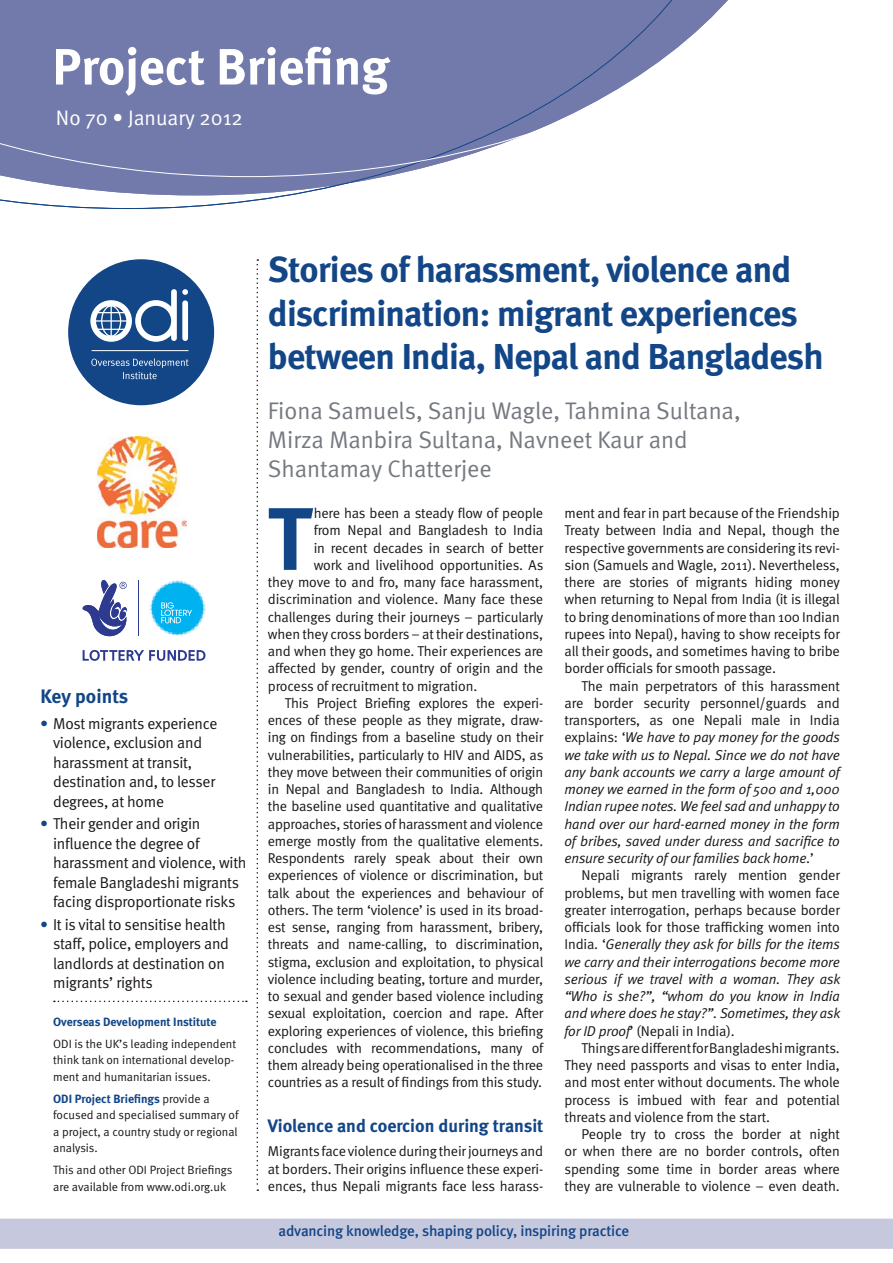
<style>
.page{position:relative;width:893px;height:1263px;background:#fff}
.page>*{position:absolute;margin:0;border:0;box-sizing:border-box;transform-origin:0 0}
._3_Body_drop_cap{font:700 88.65px "Meta";color:#134687}
.a5_Head{font:700 36px/43.2px "Meta";letter-spacing:-.02em;color:#134687}
.byline{font:24px/28.8px "Meta Normal";color:#757980}
.dateline{font:21px "Meta Normal";color:#fff}
.a2_Keypoints_head{font:700 19.5px "Meta";color:#134687}
._4_Subhead{font:700 18px "Meta";color:#134687}
.a3_Keypoints_text{font:15.75px/19.5px "Meta Normal";letter-spacing:-.015em;color:#1a161a}
.a4_Sidebar_text{font:500 15px "Meta";letter-spacing:-.01em;color:#134687}
._1_Body_text{font:14.25px/17.2px "Meta Normal";letter-spacing:-.015em;color:#1a161a;text-align:justify}
._1_Body_text-2{font:italic 14.25px/17.2px "Meta Normal";letter-spacing:-.01em;color:#1a161a;text-align:justify}
._2_Body_no_indent{font:14.25px/17.2px "Meta Normal";letter-spacing:-.01em;color:#1a161a;text-align:justify}
._3_Body_drop_cap-2{font:14.25px "Meta Normal";letter-spacing:-.01em;color:#1a161a}
.a4_Sidebar_text-2{font:12px/16.5px "Meta Normal";color:#1a161a}
.a4_Sidebar_text-3{font:700 12px "Meta";color:#134687}
.s1{font-family:"Meta";font-weight:700;color:#134687}
.s2{font-style:normal}
</style>
<div class="page">
<svg style="left:54px;top:1000px;width:193px;height:2px"></svg>
<div style="left:68px;top:259px;width:146px;height:146px;background:#134687;border-radius:50%"></div>
<hr style="left:92px;top:350px;width:96px;height:1px;background:#fff">
<svg style="left:91px;top:358px;width:98px;height:21px"></svg>
<svg style="left:90px;top:289px;width:98px;height:53px"></svg>
<svg style="left:0;top:177px;width:382px;height:32px"></svg>
<svg style="left:0;top:0;width:728px;height:177px"></svg>
<svg style="left:257px;top:259px;width:1px;height:932px"></svg>
<svg style="left:56px;top:47px;width:335px;height:49px"></svg>
<div style="left:0;top:1218px;width:893px;height:31px;background:#c6c8dd"></div>
<svg style="left:83px;top:650px;width:122px;height:11px"></svg>
<hr style="left:138px;top:580px;width:1px;height:56px;background:#2d3a8f">
<svg style="left:83px;top:580px;width:44px;height:56px"></svg>
<svg style="left:150px;top:580px;width:56px;height:56px"></svg>
<img style="left:98px;top:437px;width:88px;height:110px">
<p class="dateline" style="left:56px;top:106px;width:189px">No 70 • January 2012</p>
<p class="a2_Keypoints_head" style="left:40px;top:683px;width:89px">Key points</p>
<p class="a3_Keypoints_text" style="left:53px;top:713px;width:166px;text-indent:-13px"><span class="s1">•</span> Most migrants experience violence, exclusion and harassment at transit, destination and, to lesser degrees, at home</p>
<p class="a3_Keypoints_text" style="left:53px;top:814px;width:195px;text-indent:-13px"><span class="s1">•</span> Their gender and origin influence the degree of harassment and violence, with female Bangladeshi migrants facing disproportionate risks</p>
<p class="a3_Keypoints_text" style="left:53px;top:914px;width:177px;text-indent:-13px"><span class="s1">•</span> It is vital to sensitise health staff, police, employers and landlords at destination on migrants’ rights</p>
<p class="a4_Sidebar_text-3" style="left:53px;top:1014px;width:165px">Overseas Development Institute</p>
<p class="a4_Sidebar_text-2" style="left:53px;top:1035px;width:184px">ODI is the UK’s leading independent think tank on international develop&shy;ment and humanitarian issues.</p>
<p class="a4_Sidebar_text-2" style="left:53px;top:1090px;width:187px"><span class="s1">ODI Project Briefings</span> provide a focused and specialised summary of a project, a country study or regional analysis.</p>
<p class="a4_Sidebar_text-2" style="left:53px;top:1162px;width:181px">This and other ODI Project Briefings are available from www.odi.org.uk</p>
<p class="a5_Head" style="left:268px;top:247px;width:557px">Stories of harassment, violence and discrimination: migrant experiences between India, Nepal and Bangladesh</p>
<p class="byline" style="left:268px;top:396px;width:474px">Fiona Samuels, Sanju Wagle, Tahmina Sultana,<br>Mirza Manbira Sultana, Navneet Kaur and<br>Shantamay Chatterjee</p>
<p class="_3_Body_drop_cap" style="left:268px;top:483px;width:45px">T</p>
<p class="_3_Body_drop_cap-2" style="left:314px;top:505px;width:231px">here has been a steady flow of people</p>
<p class="_3_Body_drop_cap-2" style="left:314px;top:522px;width:231px">from Nepal and Bangladesh to India</p>
<p class="_3_Body_drop_cap-2" style="left:314px;top:539px;width:231px">in recent decades in search of better</p>
<p class="_3_Body_drop_cap-2" style="left:314px;top:557px;width:231px">work and livelihood opportunities. As</p>
<p class="_3_Body_drop_cap-2" style="left:268px;top:574px;width:277px">they move to and fro, many face harassment,</p>
<p class="_3_Body_drop_cap-2" style="left:268px;top:591px;width:277px">discrimination and violence. Many face these</p>
<p class="_3_Body_drop_cap-2" style="left:268px;top:608px;width:277px">challenges during their journeys – particularly</p>
<p class="_3_Body_drop_cap-2" style="left:268px;top:626px;width:277px">when they cross borders – at their destinations,</p>
<p class="_3_Body_drop_cap-2" style="left:268px;top:643px;width:277px">and when they go home. Their experiences are</p>
<p class="_3_Body_drop_cap-2" style="left:268px;top:660px;width:277px">affected by gender, country of origin and the</p>
<p class="_3_Body_drop_cap-2" style="left:268px;top:677px;width:211px">process of recruitment to migration.</p>
<p class="_1_Body_text" style="left:268px;top:694px;width:277px;text-indent:17px">This Project Briefing explores the experi&shy;ences of these people as they migrate, draw&shy;ing on findings from a baseline study on their vulnerabilities, particularly to HIV and AIDS, as they move between their communities of origin in Nepal and Bangladesh to India. Although the baseline used quantitative and qualitative approaches, stories of harassment and violence emerge mostly from the qualitative elements.<br>Respondents rarely speak about their own experiences of violence or discrimination, but talk about the experiences and behaviour of others. The term ‘violence’ is used in its broad&shy;est sense, ranging from harassment, bribery, threats and name-calling, to discrimination, stigma, exclusion and exploitation, to physical violence including beating, torture and murder, to sexual and gender based violence including sexual exploitation, coercion and rape. After exploring experiences of violence, this briefing concludes with recommendations, many of them already being operationalised in the three countries as a result of findings from this study.</p>
<p class="_4_Subhead" style="left:268px;top:1114px;width:277px">Violence and coercion during transit</p>
<p class="_2_Body_no_indent" style="left:268px;top:1143px;width:277px">Migrants face violence during their journeys and at borders. Their origins influence these experi&shy;ences, thus Nepali migrants face less harass-</p>
<p class="_2_Body_no_indent" style="left:564px;top:504px;width:277px">ment and fear in part because of the Friendship Treaty between India and Nepal, though the respective governments are considering its revi&shy;sion (Samuels and Wagle, 2011). Nevertheless, there are stories of migrants hiding money when returning to Nepal from India (it is illegal to bring denominations of more than 100 Indian rupees into Nepal), having to show receipts for all their goods, and sometimes having to bribe border officials for smooth passage.</p>
<p class="_1_Body_text-2" style="left:564px;top:677px;width:277px;text-indent:17px"><span class="s2">The main perpetrators of this harassment are border security personnel/guards and transporters, as one Nepali male in India explains: ‘</span>We have to pay money for the goods we take with us to Nepal. Since we do not have any bank accounts we carry a large amount of money we earned in the form of 500 and 1,000<br>Indian rupee notes. We feel sad and unhappy to hand over our hard-earned money in the form of bribes, saved under duress and sacrifice to ensure security of our families back home<span class="s2">.’</span></p>
<p class="_1_Body_text-2" style="left:564px;top:867px;width:277px;text-indent:17px"><span class="s2">Nepali migrants rarely mention gender problems, but men travelling with women face greater interrogation, perhaps because border officials look for those trafficking women into India. ‘</span>Generally they ask for bills for the items we carry and their interrogations become more serious if we travel with a woman. They ask “Who is she?”, “whom do you know in India and where does he stay?”. Sometimes, they ask for ID proof<span class="s2">’ (Nepali in India).</span></p>
<p class="_1_Body_text" style="left:564px;top:1039px;width:277px;text-indent:17px">Things are different for Bangladeshi migrants.<br>They need passports and visas to enter India, and most enter without documents. The whole process is imbued with fear and potential threats and violence from the start.</p>
<p class="_1_Body_text" style="left:564px;top:1125px;width:277px;text-indent:17px">People try to cross the border at night or when there are no border controls, often spending some time in border areas where they are vulnerable to violence – even death.</p>
<p class="a4_Sidebar_text" style="left:279px;top:1222px;width:352px">advancing knowledge, shaping policy, inspiring practice</p>
</div>
